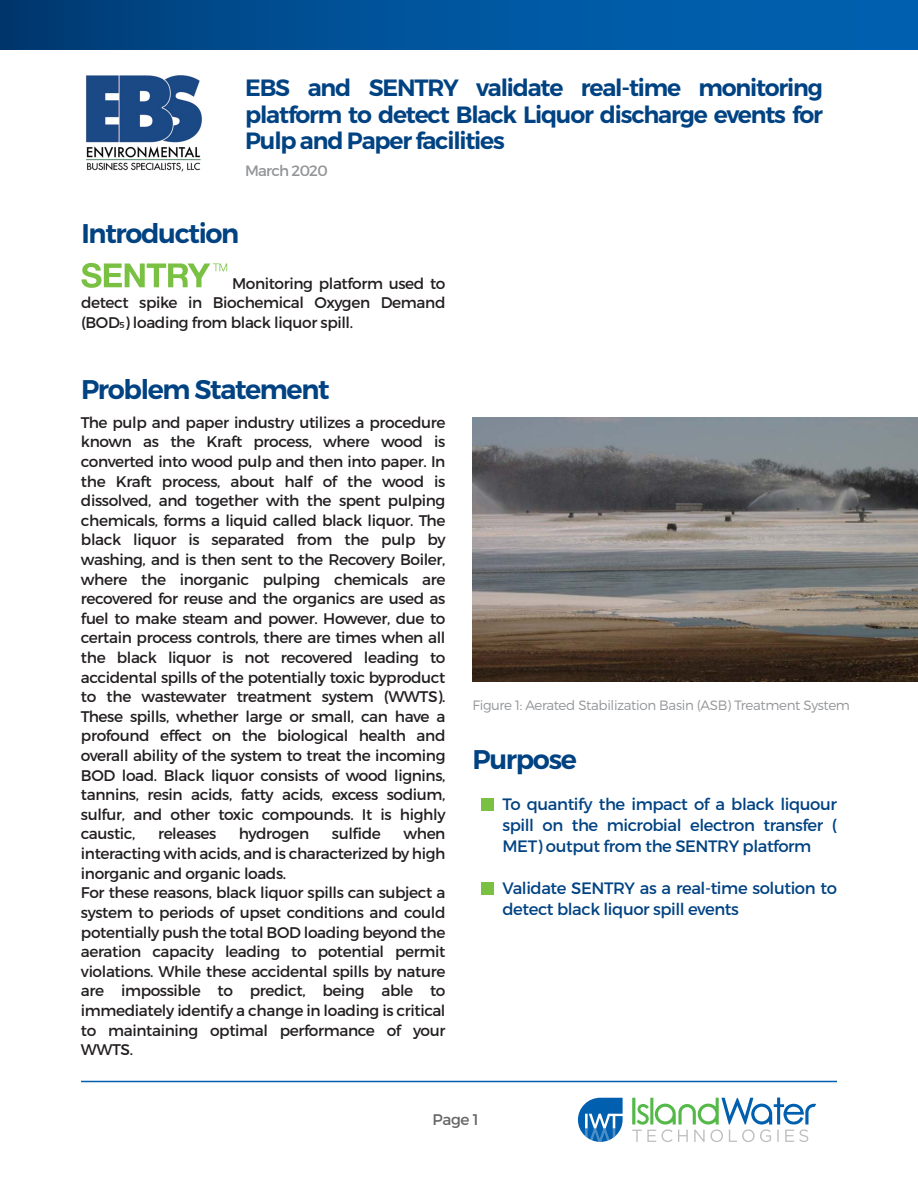
<style>
.page{position:relative;width:918px;height:1188px;background:#fff}
.page>*{position:absolute;margin:0;border:0;box-sizing:border-box;transform-origin:0 0}
.t1{font:600 27px "Montserrat";letter-spacing:-.05em;color:#004282}
.t2{font:600 23.55px/26.7px "Montserrat";letter-spacing:-.05em;color:#004282;text-align:justify}
.t3{font:16.5px/21px "Montserrat";letter-spacing:-.025em;color:#004282;text-align:justify}
.t4{font:15.45px/19.6px "Montserrat";letter-spacing:-.025em;color:#231f20;text-align:justify}
.t5{font:15.45px "Montserrat";color:#666767}
.t6{font:15px "Montserrat";letter-spacing:-.05em;color:#939598}
.t7{font:300 13.5px "Montserrat";letter-spacing:-.025em;color:#939598}
.s1{font-size:8.55px}
</style>
<div class="page">
<div style="left:0;top:0;width:918px;height:49px;background:linear-gradient(to right,#003e79,#0066b9)"></div>
<svg style="left:632px;top:1098px;width:184px;height:44px"></svg>
<svg style="left:578px;top:1098px;width:45px;height:44px"></svg>
<div style="left:481px;top:798px;width:12px;height:13px;background:#7ac143"></div>
<div style="left:481px;top:882px;width:12px;height:13px;background:#7ac143"></div>
<hr style="left:81px;top:1081px;width:756px;height:1px;background:#005fae">
<svg style="left:81px;top:263px;width:146px;height:25px"></svg>
<img style="left:472px;top:417px;width:446px;height:265px">
<img style="left:86px;top:75px;width:116px;height:97px">
<h2 class="t2" style="left:245px;top:75px;width:579px">EBS and SENTRY validate real-time monitoring platform to detect Black Liquor discharge events for Pulp and Paper facilities</h2>
<p class="t6" style="left:245px;top:162px;width:84px">March 2020</p>
<h1 class="t1" style="left:82px;top:217px;width:159px">Introduction</h1>
<p class="t4" style="left:81px;top:273px;width:366px;text-indent:151px">Monitoring platform used to detect spike in Biochemical Oxygen Demand (BOD<span class="s1">5</span>) loading from black liquor spill.</p>
<h1 class="t1" style="left:81px;top:372px;width:250px">Problem Statement</h1>
<p class="t4" style="left:81px;top:412px;width:366px">The pulp and paper industry utilizes a procedure known as the Kraft process, where wood is converted into wood pulp and then into paper. In the Kraft process, about half of the wood is dissolved, and together with the spent pulping chemicals, forms a liquid called black liquor. The black liquor is separated from the pulp by washing, and is then sent to the Recovery Boiler, where the inorganic pulping chemicals are recovered for reuse and the organics are used as fuel to make steam and power. However, due to certain process controls, there are times when all the black liquor is not recovered leading to accidental spills of the potentially toxic byproduct to the wastewater treatment system (WWTS).<br>These spills, whether large or small, can have a profound effect on the biological health and overall ability of the system to treat the incoming BOD load. Black liquor consists of wood lignins, tannins, resin acids, fatty acids, excess sodium, sulfur, and other toxic compounds. It is highly caustic,</p>
<p class="t4" style="left:158px;top:824px;width:60px">releases</p>
<p class="t4" style="left:239px;top:824px;width:72px">hydrogen</p>
<p class="t4" style="left:332px;top:824px;width:50px">sulfide</p>
<p class="t4" style="left:81px;top:824px;width:366px;text-align:left;text-indent:322px">when interacting with acids, and is characterized by high inorganic and organic loads.<br>For these reasons, black liquor spills can subject a system to periods of upset conditions and could potentially push the total BOD loading beyond the aeration capacity leading to potential permit violations. While these accidental spills by nature are impossible to predict, being able to immediately identify a change in loading is critical to maintaining optimal performance of your WWTS.</p>
<p class="t7" style="left:472px;top:697px;width:379px">Figure 1: Aerated Stabilization Basin (ASB) Treatment System</p>
<h1 class="t1" style="left:472px;top:743px;width:106px">Purpose</h1>
<p class="t3" style="left:502px;top:794px;width:336px">To quantify the impact of a black liquour spill on the microbial electron transfer ( MET) output from the SENTRY platform</p>
<p class="t3" style="left:502px;top:878px;width:336px">Validate SENTRY as a real-time solution to detect black liquor spill events</p>
<p class="t5" style="left:433px;top:1110px;width:48px">Page 1</p>
</div>
